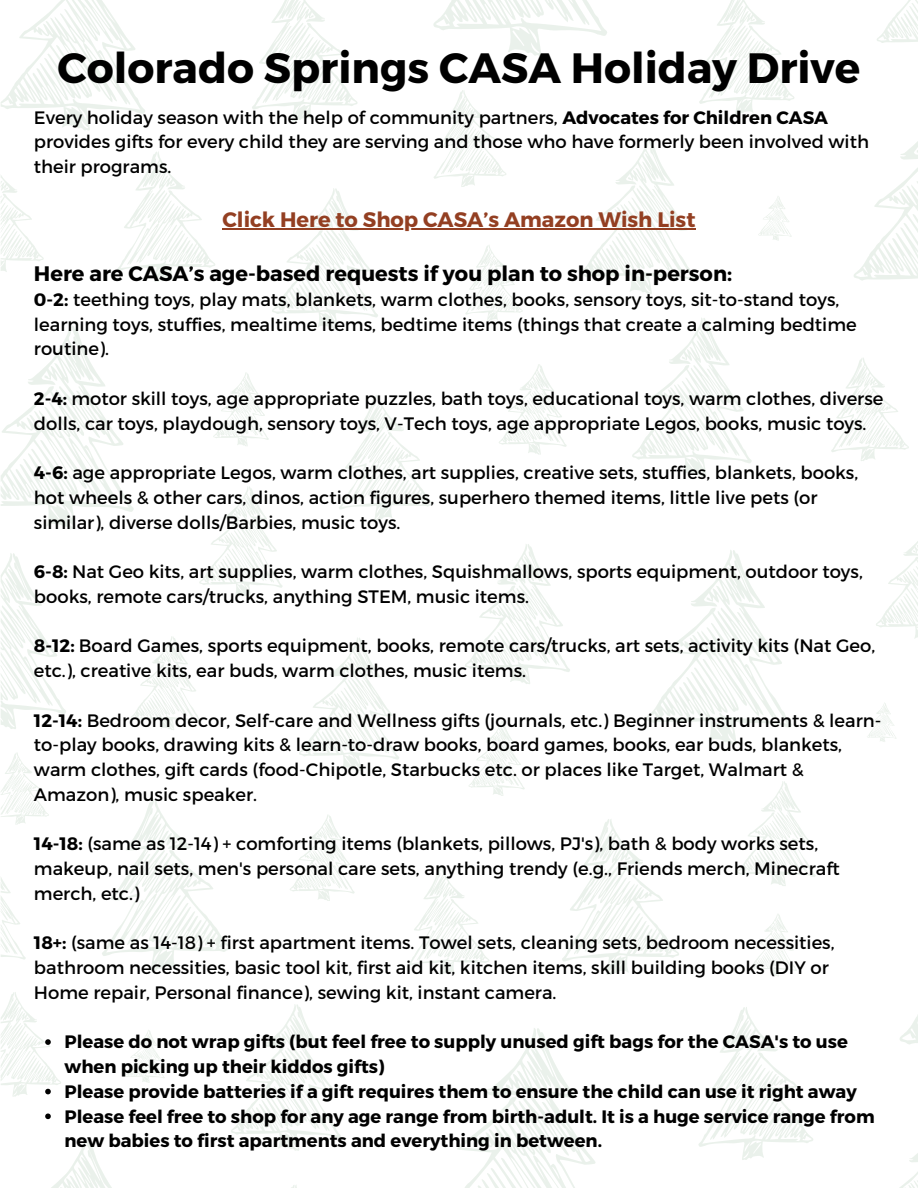
<style>
.page{position:relative;width:918px;height:1188px;background:#fff}
.page>*{position:absolute;margin:0;border:0;box-sizing:border-box;transform-origin:0 0}
.t1{font:700 42.45px "Montserrat";color:#000}
.t2{font:700 21px "Montserrat";color:#000}
.t3{font:700 21px "Montserrat";color:#933f22}
.t4{font:18px/24.8px "Montserrat";color:#000}
.t5{font:700 18px/24.8px "Montserrat";color:#000}
.s1{font-weight:700}
</style>
<div class="page">
<svg style="left:632px;top:318px;width:120px;height:159px"></svg>
<svg style="left:409px;top:867px;width:81px;height:108px"></svg>
<svg style="left:213px;top:373px;width:56px;height:73px"></svg>
<svg style="left:854px;top:141px;width:64px;height:140px"></svg>
<svg style="left:562px;top:819px;width:117px;height:156px"></svg>
<svg style="left:1px;top:878px;width:25px;height:82px"></svg>
<svg style="left:272px;top:188px;width:107px;height:142px"></svg>
<svg style="left:465px;top:245px;width:58px;height:76px"></svg>
<svg style="left:867px;top:703px;width:29px;height:39px"></svg>
<svg style="left:699px;top:0;width:95px;height:115px"></svg>
<svg style="left:1px;top:0;width:144px;height:131px"></svg>
<svg style="left:469px;top:721px;width:56px;height:75px"></svg>
<svg style="left:299px;top:638px;width:100px;height:133px"></svg>
<svg style="left:1px;top:753px;width:48px;height:72px"></svg>
<svg style="left:579px;top:140px;width:117px;height:154px"></svg>
<svg style="left:339px;top:395px;width:94px;height:125px"></svg>
<svg style="left:876px;top:541px;width:42px;height:98px"></svg>
<svg style="left:433px;top:0;width:174px;height:56px"></svg>
<svg style="left:900px;top:1015px;width:18px;height:29px"></svg>
<svg style="left:117px;top:152px;width:98px;height:130px"></svg>
<svg style="left:199px;top:486px;width:84px;height:111px"></svg>
<svg style="left:231px;top:1004px;width:110px;height:147px"></svg>
<svg style="left:252px;top:0;width:106px;height:122px"></svg>
<svg style="left:131px;top:636px;width:70px;height:94px"></svg>
<svg style="left:1px;top:325px;width:133px;height:204px"></svg>
<svg style="left:1px;top:175px;width:43px;height:97px"></svg>
<svg style="left:499px;top:364px;width:68px;height:91px"></svg>
<svg style="left:465px;top:544px;width:105px;height:140px"></svg>
<svg style="left:434px;top:90px;width:72px;height:97px"></svg>
<svg style="left:758px;top:196px;width:34px;height:45px"></svg>
<svg style="left:877px;top:0;width:41px;height:43px"></svg>
<svg style="left:698px;top:1007px;width:115px;height:153px"></svg>
<svg style="left:290px;top:815px;width:65px;height:86px"></svg>
<svg style="left:1px;top:553px;width:65px;height:176px"></svg>
<svg style="left:646px;top:550px;width:146px;height:194px"></svg>
<svg style="left:51px;top:1140px;width:61px;height:48px"></svg>
<svg style="left:457px;top:1028px;width:139px;height:160px"></svg>
<svg style="left:291px;top:1185px;width:6px;height:3px"></svg>
<svg style="left:899px;top:1153px;width:19px;height:35px"></svg>
<svg style="left:102px;top:799px;width:129px;height:172px"></svg>
<svg style="left:737px;top:781px;width:79px;height:105px"></svg>
<svg style="left:831px;top:358px;width:78px;height:103px"></svg>
<svg style="left:125px;top:1030px;width:40px;height:53px"></svg>
<svg style="left:750px;top:914px;width:47px;height:62px"></svg>
<hr style="left:222px;top:228px;width:282px;height:1px;background:#933f22">
<hr style="left:504px;top:228px;width:192px;height:1px;background:#933f22">
<svg style="left:1px;top:992px;width:60px;height:105px"></svg>
<svg style="left:45px;top:1114px;width:6px;height:5px"></svg>
<p class="t1" style="left:58px;top:40px;width:804px">Colorado Springs CASA Holiday Drive</p>
<p class="t4" style="left:34px;top:104px;width:837px">Every holiday season with the help of community partners, <span class="s1">Advocates for Children CASA </span>provides gifts for every child they are serving and those who have formerly been involved with their programs.</p>
<p class="t3" style="left:222px;top:206px;width:475px">Click Here to Shop CASA’s Amazon Wish List</p>
<h2 class="t2" style="left:34px;top:260px;width:700px">Here are CASA’s age-based requests if you plan to shop in-person:</h2>
<p class="t4" style="left:34px;top:286px;width:824px"><span class="s1">0-2:</span> teething toys, play mats, blankets, warm clothes, books, sensory toys, sit-to-stand toys, learning toys, stuffies, mealtime items, bedtime items (things that create a calming bedtime routine).</p>
<p class="t4" style="left:34px;top:385px;width:851px"><span class="s1">2-4:</span> motor skill toys, age appropriate puzzles, bath toys, educational toys, warm clothes, diverse dolls, car toys, playdough, sensory toys, V-Tech toys, age appropriate Legos, books, music toys.</p>
<p class="t4" style="left:34px;top:459px;width:826px"><span class="s1">4-6:</span> age appropriate Legos, warm clothes, art supplies, creative sets, stuffies, blankets, books, hot wheels &amp; other cars, dinos, action figures, superhero themed items, little live pets (or similar), diverse dolls/Barbies, music toys.</p>
<p class="t4" style="left:34px;top:558px;width:830px"><span class="s1">6-8:</span> Nat Geo kits, art supplies, warm clothes, Squishmallows, sports equipment, outdoor toys, books, remote cars/trucks, anything STEM, music items.</p>
<p class="t4" style="left:34px;top:633px;width:843px"><span class="s1">8-12:</span> Board Games, sports equipment, books, remote cars/trucks, art sets, activity kits (Nat Geo, etc.), creative kits, ear buds, warm clothes, music items.</p>
<p class="t4" style="left:34px;top:707px;width:849px"><span class="s1">12-14:</span> Bedroom decor, Self-care and Wellness gifts (journals, etc.) Beginner instruments &amp; learn&shy;to-play books, drawing kits &amp; learn-to-draw books, board games, books, ear buds, blankets, warm clothes, gift cards (food-Chipotle, Starbucks etc. or places like Target, Walmart &amp; Amazon), music speaker.</p>
<p class="t4" style="left:34px;top:831px;width:807px"><span class="s1">14-18:</span> (same as 12-14) + comforting items (blankets, pillows, PJ's), bath &amp; body works sets, makeup, nail sets, men's personal care sets, anything trendy (e.g., Friends merch, Minecraft merch, etc.)</p>
<p class="t4" style="left:34px;top:930px;width:802px"><span class="s1">18+:</span> (same as 14-18) + first apartment items. Towel sets, cleaning sets, bedroom necessities, bathroom necessities, basic tool kit, first aid kit, kitchen items, skill building books (DIY or<br>Home repair, Personal finance), sewing kit, instant camera.</p>
<p class="t5" style="left:65px;top:1029px;width:785px">Please do not wrap gifts (but feel free to supply unused gift bags for the CASA's to use when picking up their kiddos gifts)</p>
<p class="t5" style="left:65px;top:1078px;width:794px">Please provide batteries if a gift requires them to ensure the child can use it right away</p>
<p class="t5" style="left:65px;top:1103px;width:812px">Please feel free to shop for any age range from birth-adult. It is a huge service range from new babies to first apartments and everything in between.</p>
</div>
